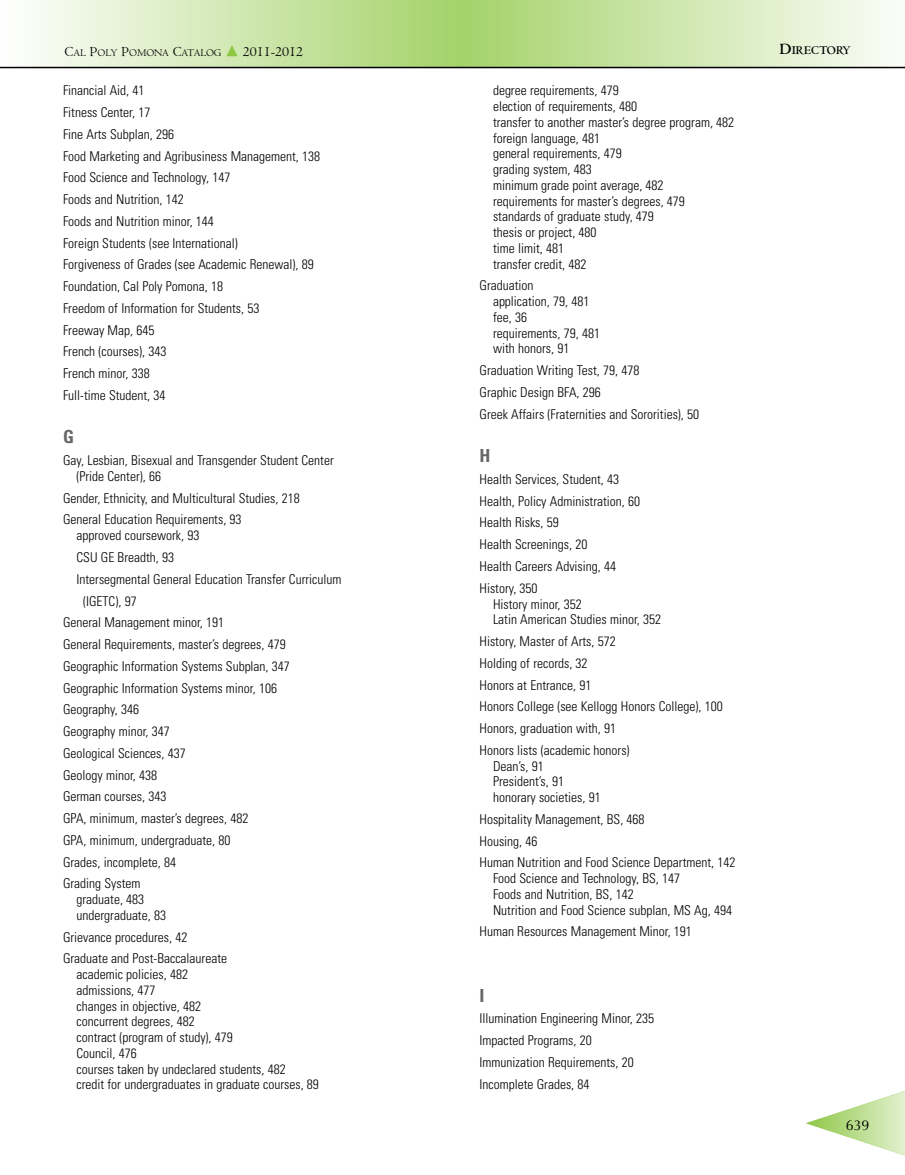
<style>
.page{position:relative;width:905px;height:1175px;background:#fff}
.page>*{position:absolute;margin:0;border:0;box-sizing:border-box;transform-origin:0 0}
.t1{font:700 condensed 18px "Univers";color:#666}
.t2{font:14.25px "Centaur";color:#000}
.t3{font:14.25px "Optima";color:#000}
.t4{font:300 condensed 13.5px/21.8px "Univers";color:#000}
.t5{font:700 12.3px "Centaur";color:#000}
.t6{font:10.65px "Centaur";color:#000}
.s1{font-size:14.25px}
.s2{font-size:16.5px}
</style>
<div class="page">
<svg style="left:0;top:0;width:904px;height:67px;background:#d0e7b2"></svg>
<svg style="left:806px;top:1091px;width:98px;height:65px"></svg>
<svg style="left:226px;top:45px;width:11px;height:11px"></svg>
<hr style="left:0;top:67px;width:904px;height:1px;background:#000">
<p class="t6" style="left:64px;top:49px;width:158px"><span class="s1">C</span>AL <span class="s1">P</span>OLY <span class="s1">P</span>OMONA <span class="s1">C</span>ATALOG</p>
<p class="t2" style="left:243px;top:47px;width:62px">2011-2012</p>
<p class="t4" style="left:63px;top:81px;width:259px">Financial Aid, 41<br>Fitness Center, 17<br>Fine Arts Subplan, 296<br>Food Marketing and Agribusiness Management, 138<br>Food Science and Technology, 147<br>Foods and Nutrition, 142<br>Foods and Nutrition minor, 144<br>Foreign Students (see International)<br>Forgiveness of Grades (see Academic Renewal), 89<br>Foundation, Cal Poly Pomona, 18<br>Freedom of Information for Students, 53<br>Freeway Map, 645<br>French (courses), 343<br>French minor, 338<br>Full-time Student, 34</p>
<h1 class="t1" style="left:63px;top:430px;width:12px">G</h1>
<p class="t4" style="left:77px;top:454px;width:259px;line-height:15.8px;text-indent:-14px">Gay, Lesbian, Bisexual and Transgender Student Center (Pride Center), 66</p>
<p class="t4" style="left:63px;top:488px;width:238px">Gender, Ethnicity, and Multicultural Studies, 218<br>General Education Requirements, 93</p>
<p class="t4" style="left:77px;top:526px;width:124px">approved coursework, 93</p>
<p class="t4" style="left:77px;top:547px;width:99px">CSU GE Breadth, 93</p>
<p class="t4" style="left:76px;top:569px;width:266px">Intersegmental General Education Transfer Curriculum</p>
<p class="t4" style="left:83px;top:591px;width:55px">(IGETC), 97</p>
<p class="t4" style="left:63px;top:613px;width:163px">General Management minor, 191</p>
<p class="t4" style="left:63px;top:634px;width:224px">General Requirements, master’s degrees, 479</p>
<p class="t4" style="left:63px;top:656px;width:228px">Geographic Information Systems Subplan, 347</p>
<p class="t4" style="left:63px;top:678px;width:215px">Geographic Information Systems minor, 106</p>
<p class="t4" style="left:63px;top:700px;width:78px">Geography, 346</p>
<p class="t4" style="left:63px;top:721px;width:108px">Geography minor, 347</p>
<p class="t4" style="left:63px;top:743px;width:124px">Geological Sciences, 437</p>
<p class="t4" style="left:63px;top:765px;width:96px">Geology minor, 438</p>
<p class="t4" style="left:63px;top:787px;width:105px">German courses, 343</p>
<p class="t4" style="left:63px;top:808px;width:187px">GPA, minimum, master’s degrees, 482</p>
<p class="t4" style="left:63px;top:830px;width:169px">GPA, minimum, undergraduate, 80</p>
<p class="t4" style="left:63px;top:852px;width:115px">Grades, incomplete, 84</p>
<p class="t4" style="left:63px;top:874px;width:79px">Grading System</p>
<p class="t4" style="left:76px;top:892px;width:91px;line-height:15.8px">graduate, 483 undergraduate, 83</p>
<p class="t4" style="left:63px;top:927px;width:165px">Grievance procedures, 42<br>Graduate and Post-Baccalaureate</p>
<p class="t4" style="left:76px;top:967px;width:244px;line-height:15.8px">academic policies, 482<br>admissions, 477<br>changes in objective, 482<br>concurrent degrees, 482<br>contract (program of study), 479<br>Council, 476<br>courses taken by undeclared students, 482<br>credit for undergraduates in graduate courses, 89</p>
<p class="t4" style="left:493px;top:84px;width:243px;line-height:15.8px">degree requirements, 479<br>election of requirements, 480<br>transfer to another master’s degree program, 482 foreign language, 481<br>general requirements, 479<br>grading system, 483<br>minimum grade point average, 482<br>requirements for master’s degrees, 479 standards of graduate study, 479<br>thesis or project, 480<br>time limit, 481<br>transfer credit, 482</p>
<p class="t4" style="left:493px;top:279px;width:108px;line-height:15.8px;text-indent:-13px">Graduation<br>application, 79, 481 fee, 36<br>requirements, 79, 481 with honors, 91</p>
<p class="t4" style="left:479px;top:361px;width:221px">Graduation Writing Test, 79, 478<br>Graphic Design BFA, 296<br>Greek Affairs (Fraternities and Sororities), 50</p>
<h1 class="t1" style="left:479px;top:449px;width:12px">H</h1>
<p class="t4" style="left:479px;top:469px;width:162px">Health Services, Student, 43<br>Health, Policy Administration, 60<br>Health Risks, 59<br>Health Screenings, 20<br>Health Careers Advising, 44<br>History, 350</p>
<p class="t4" style="left:493px;top:597px;width:170px;line-height:15.8px">History minor, 352<br>Latin American Studies minor, 352</p>
<p class="t4" style="left:479px;top:631px;width:245px">History, Master of Arts, 572<br>Holding of records, 32<br>Honors at Entrance, 91<br>Honors College (see Kellogg Honors College), 100<br>Honors, graduation with, 91<br>Honors lists (academic honors)</p>
<p class="t4" style="left:493px;top:759px;width:109px;line-height:15.8px">Dean’s, 91<br>President’s, 91 honorary societies, 91</p>
<p class="t4" style="left:479px;top:809px;width:257px">Hospitality Management, BS, 468<br>Housing, 46<br>Human Nutrition and Food Science Department, 142</p>
<p class="t4" style="left:493px;top:871px;width:240px;line-height:15.8px">Food Science and Technology, BS, 147<br>Foods and Nutrition, BS, 142<br>Nutrition and Food Science subplan, MS Ag, 494</p>
<p class="t4" style="left:479px;top:922px;width:214px">Human Resources Management Minor, 191</p>
<h1 class="t1" style="left:479px;top:988px;width:7px">I</h1>
<p class="t4" style="left:479px;top:1009px;width:176px">Illumination Engineering Minor, 235<br>Impacted Programs, 20<br>Immunization Requirements, 20<br>Incomplete Grades, 84</p>
<p class="t5" style="left:779px;top:46px;width:73px"><span class="s2">D</span>IRECTORY</p>
<p class="t3" style="left:845px;top:1116px;width:25px">639</p>
</div>
